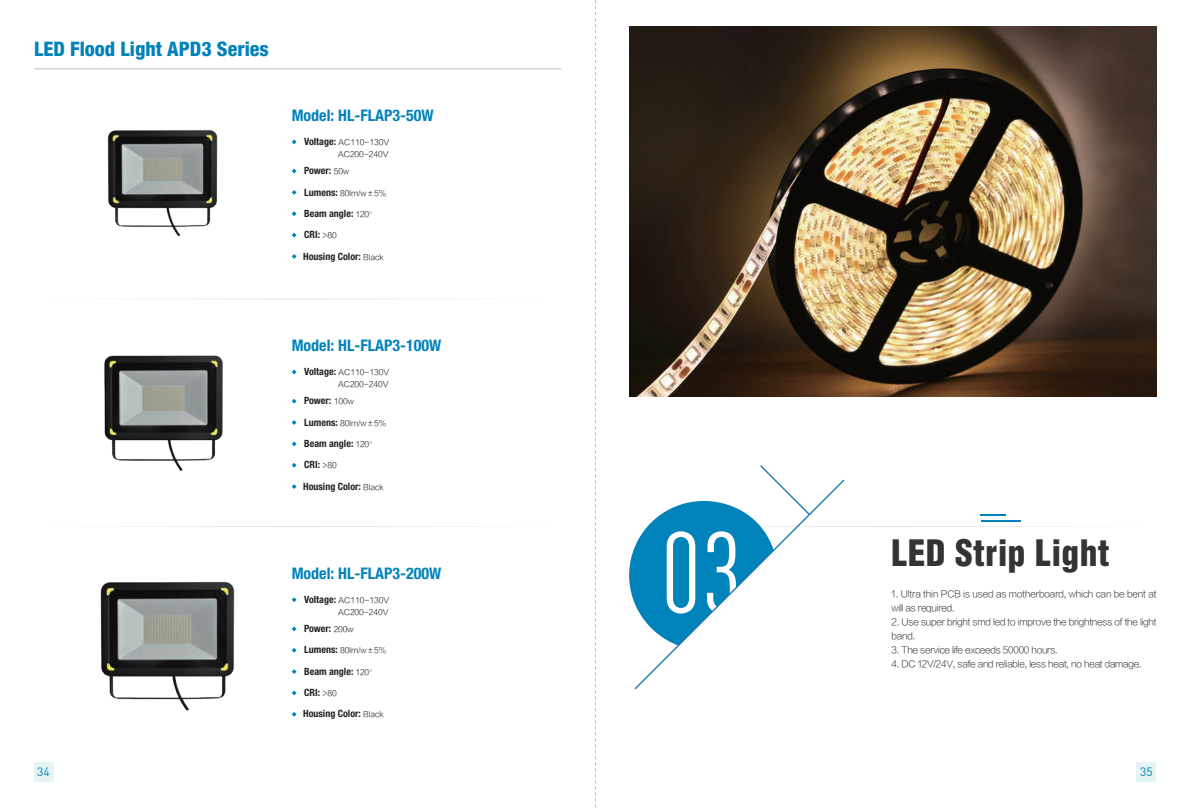
<style>
.page{position:relative;width:1191px;height:808px;background:#fff}
.page>*{position:absolute;margin:0;border:0;box-sizing:border-box;transform-origin:0 0}
.t1{font:113px "DIN Cond";color:#fff}
.t2{font:900 condensed 35.5px "Helvetica";letter-spacing:.01em;color:#343434}
.t3{font:800 condensed 20px "Helvetica Neue";color:#0082bb}
.t4{font:700 condensed 16px "Helvetica Neue";color:#0082bb}
.t5{font:12px "DIN";color:#0082bb}
.t6{font:700 condensed 10px/21.3px "Helvetica Neue";color:#231f20}
.t7{font:9px/14px "FZLTXHK GBK1 0";letter-spacing:-.02em;color:#231f20}
.t8{font:8px/11.9px "FZLTXHK";letter-spacing:-.025em;color:#231f20;text-align:right}
.s1{font-family:"Helvetica Neue";font-weight:700;font-stretch:condensed;font-size:10px}
.s2{font-family:"FZLTXHK";font-weight:400;font-stretch:normal;font-size:8px}
</style>
<div class="page">
<hr style="left:34px;top:69px;width:527px;height:1px;background:#bec0c1">
<svg style="left:225px;top:299px;width:146px;height:1px"></svg>
<svg style="left:125px;top:526px;width:345px;height:1px"></svg>
<svg style="left:292px;top:169px;width:4px;height:4px"></svg>
<svg style="left:292px;top:190px;width:4px;height:5px"></svg>
<svg style="left:292px;top:211px;width:4px;height:5px"></svg>
<svg style="left:292px;top:233px;width:4px;height:4px"></svg>
<svg style="left:292px;top:254px;width:4px;height:5px"></svg>
<svg style="left:292px;top:140px;width:4px;height:4px"></svg>
<svg style="left:292px;top:399px;width:4px;height:5px"></svg>
<svg style="left:292px;top:420px;width:4px;height:5px"></svg>
<svg style="left:292px;top:441px;width:4px;height:5px"></svg>
<svg style="left:292px;top:463px;width:4px;height:5px"></svg>
<svg style="left:292px;top:484px;width:4px;height:5px"></svg>
<svg style="left:292px;top:370px;width:4px;height:4px"></svg>
<svg style="left:292px;top:626px;width:4px;height:5px"></svg>
<svg style="left:292px;top:648px;width:4px;height:5px"></svg>
<svg style="left:292px;top:669px;width:4px;height:5px"></svg>
<svg style="left:292px;top:690px;width:4px;height:5px"></svg>
<svg style="left:292px;top:712px;width:4px;height:5px"></svg>
<svg style="left:292px;top:597px;width:4px;height:5px"></svg>
<img style="left:107px;top:130px;width:111px;height:107px">
<img style="left:104px;top:355px;width:119px;height:116px">
<img style="left:100px;top:581px;width:135px;height:130px">
<svg style="left:595px;top:0;width:1px;height:808px"></svg>
<div style="left:34px;top:762px;width:19px;height:20px;background:#e4f4f5"></div>
<div style="left:1136px;top:762px;width:20px;height:20px;background:#e4f4f5"></div>
<svg style="left:629px;top:465px;width:437px;height:134px"></svg>
<svg style="left:633px;top:478px;width:213px;height:212px"></svg>
<hr style="left:980px;top:514px;width:26px;height:2px;background:#0082bb">
<hr style="left:980px;top:520px;width:40px;height:2px;background:#0082bb">
<img style="left:629px;top:26px;width:527px;height:371px">
<h3 class="t3" style="left:34px;top:37px;width:236px">LED Flood Light APD3 Series</h3>
<h3 class="t4" style="left:292px;top:105px;width:143px">Model: HL-FLAP3-50W</h3>
<p class="t8" style="left:304px;top:136px;width:87px"><span class="s1">Voltage:</span> AC110-130V<br>AC200-240V</p>
<p class="t6" style="left:304px;top:160px;width:47px">Power: <span class="s2">50w</span></p>
<p class="t8" style="left:304px;top:187px;width:84px"><span class="s1">Lumens:</span> 80lm/w±5%</p>
<p class="t6" style="left:303px;top:203px;width:82px">Beam angle: <span class="s2">120°<br></span>CRI: <span class="s2">&gt;80<br></span>Housing Color: <span class="s2">Black</span></p>
<h3 class="t4" style="left:292px;top:336px;width:151px">Model: HL-FLAP3-100W</h3>
<p class="t8" style="left:304px;top:367px;width:87px"><span class="s1">Voltage:</span> AC110-130V<br>AC200-240V</p>
<p class="t6" style="left:304px;top:390px;width:51px">Power: <span class="s2">100w</span></p>
<p class="t8" style="left:304px;top:417px;width:84px"><span class="s1">Lumens:</span> 80lm/w±5%</p>
<p class="t6" style="left:303px;top:433px;width:82px">Beam angle: <span class="s2">120°<br></span>CRI: <span class="s2">&gt;80<br></span>Housing Color: <span class="s2">Black</span></p>
<h3 class="t4" style="left:292px;top:563px;width:151px">Model: HL-FLAP3-200W</h3>
<p class="t8" style="left:304px;top:594px;width:87px"><span class="s1">Voltage:</span> AC110-130V<br>AC200-240V</p>
<p class="t6" style="left:304px;top:618px;width:51px">Power: <span class="s2">200w</span></p>
<p class="t8" style="left:304px;top:645px;width:84px"><span class="s1">Lumens:</span> 80lm/w±5%</p>
<p class="t6" style="left:303px;top:660px;width:82px">Beam angle: <span class="s2">120°<br></span>CRI: <span class="s2">&gt;80<br></span>Housing Color: <span class="s2">Black</span></p>
<h1 class="t1" style="left:660px;top:507px;width:83px">03</h1>
<h2 class="t2" style="left:891px;top:530px;width:220px">LED Strip Light</h2>
<p class="t7" style="left:891px;top:587px;width:266px">1. Ultra thin PCB is used as motherboard, which can be bent at will as required.</p>
<p class="t7" style="left:891px;top:615px;width:266px">2. Use super bright smd led to improve the brightness of the light band.</p>
<p class="t7" style="left:891px;top:643px;width:168px">3. The service life exceeds 50000 hours.</p>
<p class="t7" style="left:891px;top:657px;width:252px">4. DC 12V/24V, safe and reliable, less heat, no heat damage.</p>
<h3 class="t5" style="left:37px;top:764px;width:14px">34</h3>
<h3 class="t5" style="left:1140px;top:764px;width:14px">35</h3>
</div>
